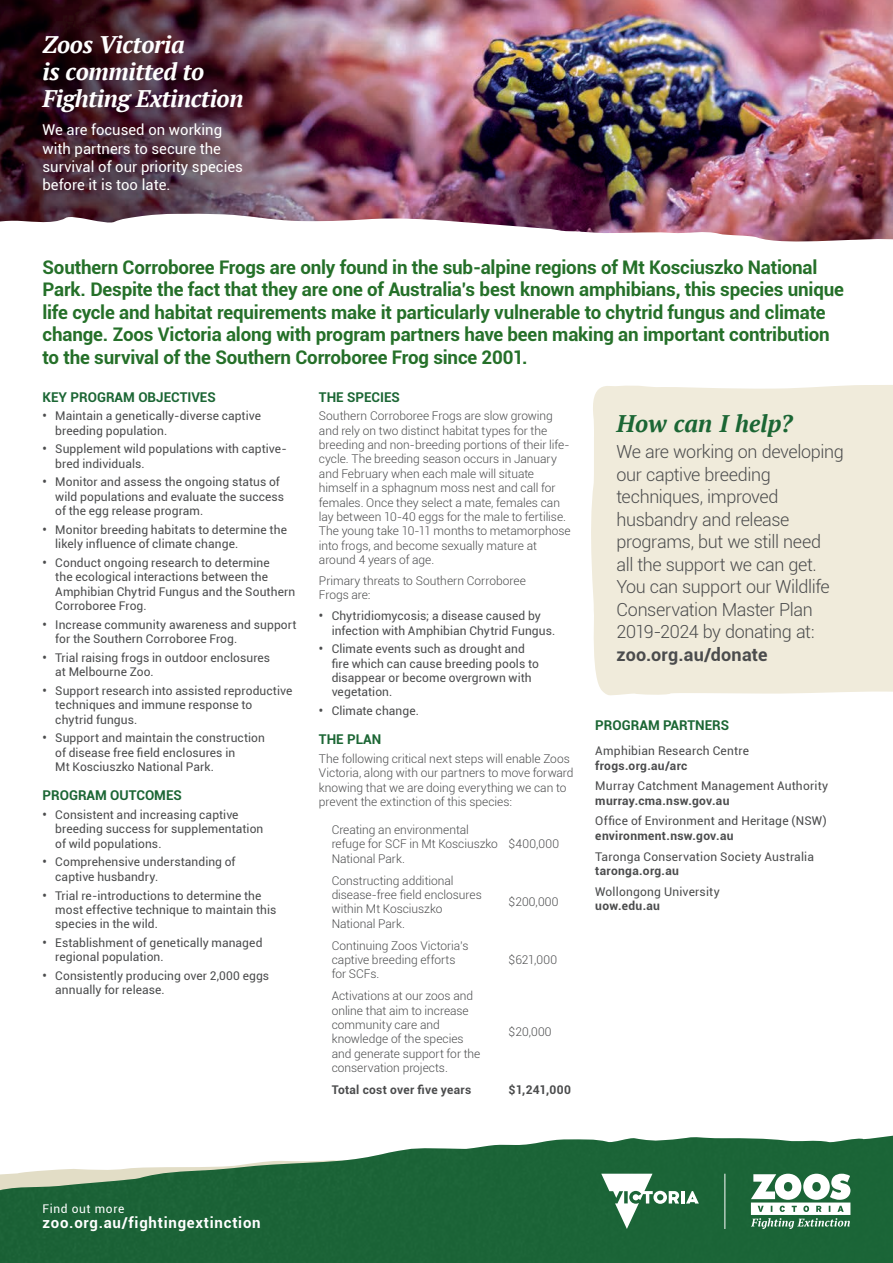
<style>
.page{position:relative;width:893px;height:1263px;background:#fff}
.page>*{position:absolute;margin:0;border:0;box-sizing:border-box;transform-origin:0 0}
.t1{font:italic 700 24px/27px "PT Serif";letter-spacing:-.015em;color:#fff}
.t2{font:italic 700 24px "PT Serif";letter-spacing:.005em;color:#1b6634}
.t3{font:700 18.75px/22.5px "Roboto";letter-spacing:-.01em;color:#257029}
.t4{font:300 18px/22.5px "Roboto";letter-spacing:-.02em;color:#4b4c4d}
.t5{font:700 18px "Roboto";letter-spacing:.01em;color:#4b4c4d}
.t6{font:700 15px "Roboto";letter-spacing:.05em;color:#fff}
.t7{font:14.85px/18.1px "Roboto";color:#fff}
.t8{font:700 13.5px "Roboto";color:#1b6634}
.t9{font:12px/14.4px "Roboto";letter-spacing:.005em;color:#4b4c4d}
.t10{font:300 12px/14.4px "Roboto";color:#4b4c4d}
.t11{font:700 12px "Roboto";letter-spacing:.025em;color:#4b4c4d}
.t12{font:12px "Roboto";letter-spacing:.05em;color:#fff}
.s1{font-weight:700}
</style>
<div class="page">
<div style="left:591px;top:385px;width:302px;height:311px;background:#f0ebdb"></div>
<img style="left:0;top:0;width:893px;height:213px">
<img style="left:0;top:213px;width:893px;height:29px">
<img style="left:0;top:1135px;width:893px;height:128px">
<svg style="left:751px;top:1174px;width:99px;height:55px"></svg>
<hr style="left:725px;top:1174px;width:1px;height:55px;background:#fff">
<hr style="left:681px;top:1191px;width:4px;height:12px;background:#fff">
<svg style="left:686px;top:1191px;width:13px;height:12px"></svg>
<svg style="left:601px;top:1174px;width:78px;height:55px"></svg>
<h1 class="t1" style="left:43px;top:30px;width:203px">Zoos Victoria<br>is committed to<br>Fighting Extinction</h1>
<p class="t7" style="left:43px;top:120px;width:202px">We are focused on working with partners to secure the survival of our priority species before it is too late.</p>
<p class="t3" style="left:43px;top:255px;width:803px">Southern Corroboree Frogs are only found in the sub-alpine regions of Mt Kosciuszko National Park. Despite the fact that they are one of Australia’s best known amphibians, this species unique life cycle and habitat requirements make it particularly vulnerable to chytrid fungus and climate change. Zoos Victoria along with program partners have been making an important contribution to the survival of the Southern Corroboree Frog since 2001.</p>
<p class="t8" style="left:43px;top:387px;width:175px">KEY PROGRAM OBJECTIVES</p>
<p class="t9" style="left:55px;top:408px;width:207px;text-indent:-13px"><span class="s1">•</span> Maintain a genetically-diverse captive breeding population.</p>
<p class="t9" style="left:55px;top:441px;width:233px;text-indent:-13px"><span class="s1">•</span> Supplement wild populations with captive&shy;bred individuals.</p>
<p class="t9" style="left:55px;top:474px;width:230px;text-indent:-13px"><span class="s1">•</span> Monitor and assess the ongoing status of wild populations and evaluate the success of the egg release program.</p>
<p class="t9" style="left:55px;top:522px;width:233px;text-indent:-13px"><span class="s1">•</span> Monitor breeding habitats to determine the likely influence of climate change.</p>
<p class="t9" style="left:55px;top:555px;width:241px;text-indent:-13px"><span class="s1">•</span> Conduct ongoing research to determine<br>the ecological interactions between the Amphibian Chytrid Fungus and the Southern Corroboree Frog.</p>
<p class="t9" style="left:55px;top:617px;width:243px;text-indent:-13px"><span class="s1">•</span> Increase community awareness and support for the Southern Corroboree Frog.</p>
<p class="t9" style="left:55px;top:650px;width:216px;text-indent:-13px"><span class="s1">•</span> Trial raising frogs in outdoor enclosures at Melbourne Zoo.</p>
<p class="t9" style="left:55px;top:683px;width:239px;text-indent:-13px"><span class="s1">•</span> Support research into assisted reproductive techniques and immune response to chytrid fungus.</p>
<p class="t9" style="left:55px;top:730px;width:211px;text-indent:-13px"><span class="s1">•</span> Support and maintain the construction of disease free field enclosures in<br>Mt Kosciuszko National Park.</p>
<p class="t8" style="left:43px;top:786px;width:141px">PROGRAM OUTCOMES</p>
<p class="t9" style="left:55px;top:807px;width:210px;text-indent:-13px"><span class="s1">•</span> Consistent and increasing captive breeding success for supplementation of wild populations.</p>
<p class="t9" style="left:55px;top:854px;width:182px;text-indent:-13px"><span class="s1">•</span> Comprehensive understanding of captive husbandry.</p>
<p class="t9" style="left:55px;top:887px;width:223px;text-indent:-13px"><span class="s1">•</span> Trial re-introductions to determine the most effective technique to maintain this species in the wild.</p>
<p class="t9" style="left:55px;top:935px;width:209px;text-indent:-13px"><span class="s1">•</span> Establishment of genetically managed regional population.</p>
<p class="t9" style="left:55px;top:968px;width:215px;text-indent:-13px"><span class="s1">•</span> Consistently producing over 2,000 eggs annually for release.</p>
<p class="t8" style="left:319px;top:387px;width:82px">THE SPECIES</p>
<p class="t10" style="left:319px;top:408px;width:253px">Southern Corroboree Frogs are slow growing and rely on two distinct habitat types for the breeding and non-breeding portions of their life&shy;cycle. The breeding season occurs in January and February when each male will situate himself in a sphagnum moss nest and call for females. Once they select a mate, females can lay between 10-40 eggs for the male to fertilise.<br>The young take 10-11 months to metamorphose into frogs, and become sexually mature at around 4 years of age.</p>
<p class="t10" style="left:319px;top:573px;width:209px">Primary threats to Southern Corroboree<br>Frogs are:</p>
<p class="t9" style="left:332px;top:608px;width:225px;text-indent:-13px"><span class="s1">•</span> Chytridiomycosis; a disease caused by infection with Amphibian Chytrid Fungus.</p>
<p class="t9" style="left:332px;top:641px;width:209px;text-indent:-13px"><span class="s1">•</span> Climate events such as drought and fire which can cause breeding pools to disappear or become overgrown with vegetation.</p>
<p class="t9" style="left:319px;top:703px;width:102px"><span class="s1">•</span> Climate change.</p>
<p class="t8" style="left:319px;top:730px;width:64px">THE PLAN</p>
<p class="t10" style="left:319px;top:751px;width:256px">The following critical next steps will enable Zoos Victoria, along with our partners to move forward knowing that we are doing everything we can to prevent the extinction of this species:</p>
<p class="t10" style="left:332px;top:822px;width:168px">Creating an environmental refuge for SCF in Mt Kosciuszko<br>National Park.</p>
<h1 class="t2" style="left:617px;top:407px;width:177px">How can I help?</h1>
<h3 class="t4" style="left:617px;top:440px;width:229px">We are working on developing our captive breeding techniques, improved husbandry and release programs, but we still need<br>all the support we can get.<br>You can support our Wildlife<br>Conservation Master Plan<br>2019-2024 by donating at:</h3>
<h3 class="t5" style="left:617px;top:642px;width:152px">zoo.org.au/donate</h3>
<p class="t8" style="left:595px;top:716px;width:135px">PROGRAM PARTNERS</p>
<p class="t9" style="left:595px;top:743px;width:155px">Amphibian Research Centre</p>
<p class="t11" style="left:595px;top:757px;width:94px">frogs.org.au/arc</p>
<p class="t9" style="left:595px;top:778px;width:234px">Murray Catchment Management Authority</p>
<p class="t11" style="left:595px;top:792px;width:136px">murray.cma.nsw.gov.au</p>
<p class="t9" style="left:595px;top:813px;width:233px">Office of Environment and Heritage (NSW)</p>
<p class="t11" style="left:595px;top:827px;width:140px">environment.nsw.gov.au</p>
<p class="t9" style="left:595px;top:849px;width:220px">Taronga Conservation Society Australia</p>
<p class="t11" style="left:595px;top:862px;width:85px">taronga.org.au</p>
<p class="t9" style="left:595px;top:884px;width:126px">Wollongong University</p>
<p class="t11" style="left:595px;top:897px;width:66px">uow.edu.au</p>
<p class="t10" style="left:509px;top:836px;width:52px">$400,000</p>
<p class="t10" style="left:332px;top:873px;width:152px">Constructing additional disease-free field enclosures within Mt Kosciuszko<br>National Park.</p>
<p class="t10" style="left:509px;top:894px;width:51px">$200,000</p>
<p class="t10" style="left:332px;top:938px;width:139px">Continuing Zoos Victoria’s captive breeding efforts for SCFs.</p>
<p class="t10" style="left:509px;top:952px;width:50px">$621,000</p>
<p class="t10" style="left:332px;top:988px;width:150px">Activations at our zoos and online that aim to increase community care and knowledge of the species and generate support for the conservation projects.</p>
<p class="t10" style="left:509px;top:1024px;width:45px">$20,000</p>
<p class="t12" style="left:43px;top:1200px;width:83px">Find out more</p>
<p class="t6" style="left:43px;top:1212px;width:220px">zoo.org.au/fightingextinction</p>
<p class="t11" style="left:332px;top:1081px;width:141px">Total cost over five years</p>
<p class="t11" style="left:509px;top:1081px;width:64px">$1,241,000</p>
</div>
